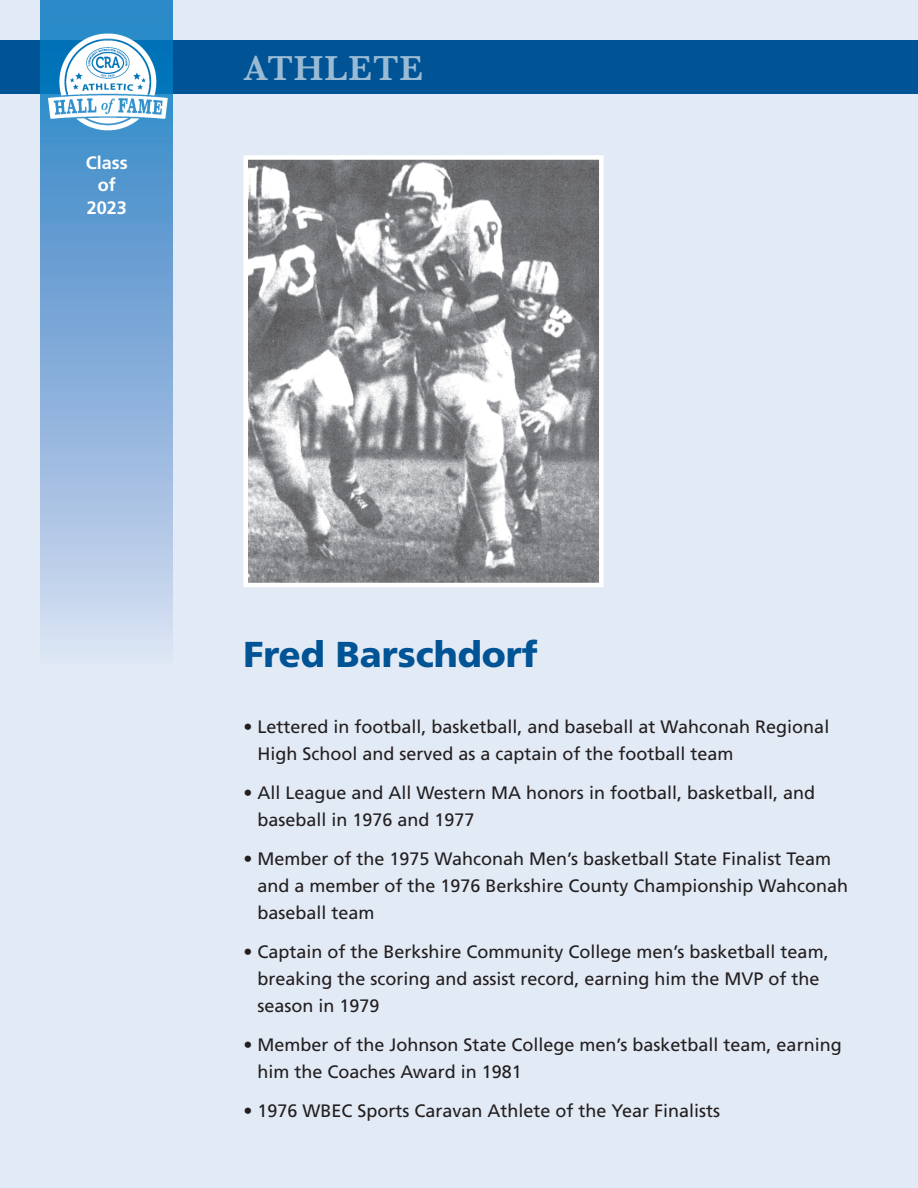
<style>
.page{position:relative;width:918px;height:1188px;background:#e2eaf6}
.page>*{position:absolute;margin:0;border:0;box-sizing:border-box;transform-origin:0 0}
.t1{font:900 36px "Frutiger";color:#005495}
.t2{font:600 36px "Baskerville";letter-spacing:.025em;color:rgb(255 255 255/.61)}
.t3{font:18px/27px "Frutiger";color:#231f20}
.t4{font:700 18px/22.5px "Frutiger";color:#fff;text-align:center}
</style>
<div class="page">
<div style="left:0;top:40px;width:918px;height:54px;background:#005495"></div>
<svg style="left:41px;top:0;width:132px;height:642px"></svg>
<img style="left:42px;top:31px;width:131px;height:102px">
<img style="left:248px;top:160px;width:351px;height:422px">
<div style="left:243px;top:155px;width:361px;height:432px;border:4px solid #fff"></div>
<p class="t4" style="left:86px;top:153px;width:43px">Class of<br>2023</p>
<h1 class="t2" style="left:243px;top:46px;width:181px">ATHLETE</h1>
<h1 class="t1" style="left:243px;top:640px;width:296px">Fred Barschdorf</h1>
<p class="t3" style="left:257px;top:714px;width:573px;text-indent:-14px">• Lettered in football, basketball, and baseball at Wahconah Regional<br>High School and served as a captain of the football team</p>
<p class="t3" style="left:257px;top:780px;width:559px;text-indent:-14px">• All League and All Western MA honors in football, basketball, and baseball in 1976 and 1977</p>
<p class="t3" style="left:257px;top:846px;width:592px;text-indent:-14px">• Member of the 1975 Wahconah Men’s basketball State Finalist Team and a member of the 1976 Berkshire County Championship Wahconah baseball team</p>
<p class="t3" style="left:257px;top:939px;width:573px;text-indent:-14px">• Captain of the Berkshire Community College men’s basketball team, breaking the scoring and assist record, earning him the MVP of the season in 1979</p>
<p class="t3" style="left:257px;top:1032px;width:586px;text-indent:-14px">• Member of the Johnson State College men’s basketball team, earning him the Coaches Award in 1981</p>
<p class="t3" style="left:243px;top:1098px;width:478px">• 1976 WBEC Sports Caravan Athlete of the Year Finalists</p>
</div>
